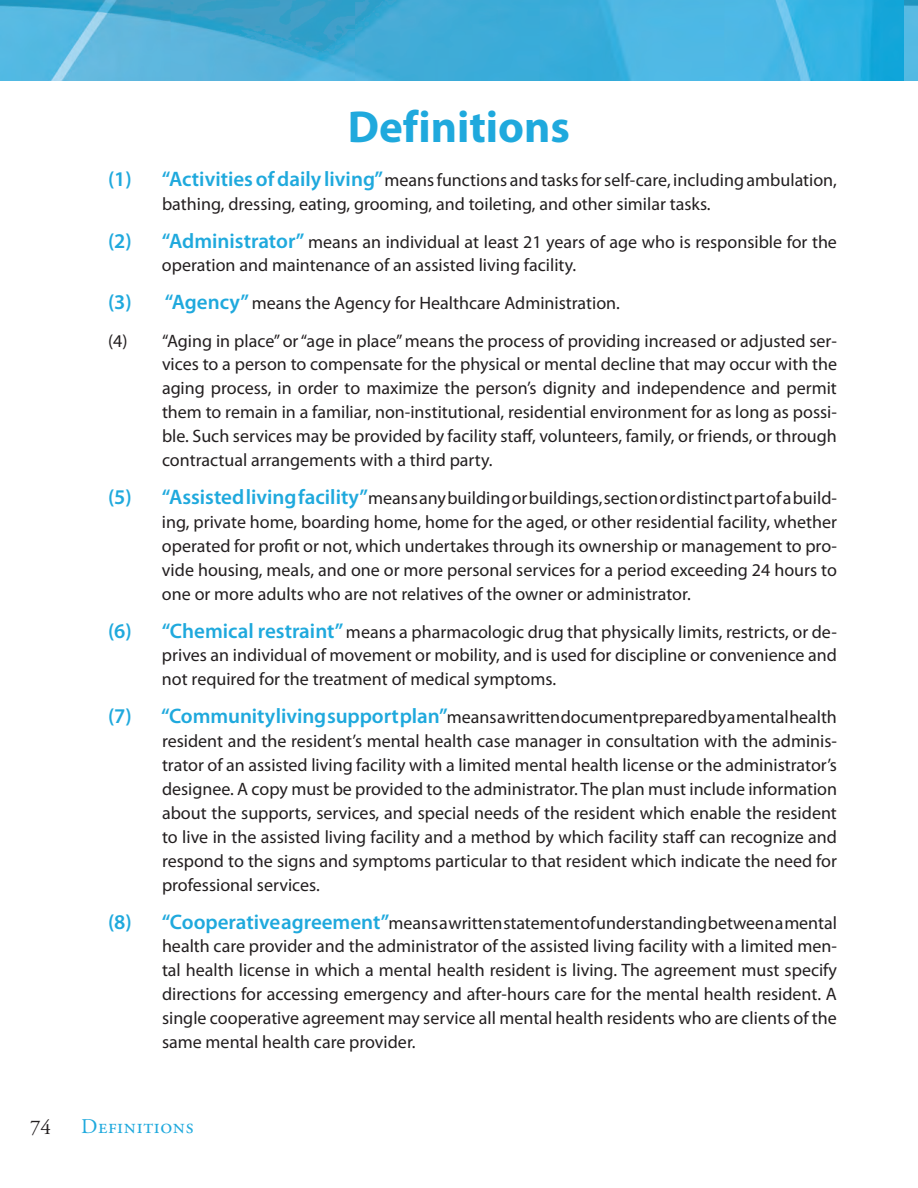
<style>
.page{position:relative;width:918px;height:1188px;background:#fff}
.page>*{position:absolute;margin:0;border:0;box-sizing:border-box;transform-origin:0 0}
.Chapter_title{font:700 45px "Myriad Pro";color:#1fa9dd}
.t1{font:21px "Adobe Garamond Pro";letter-spacing:.03em;color:#1fa9dd}
.t2{font:21px "Adobe Garamond Pro";color:#231f20}
.Body_Paragraph{font:18px/24px "Myriad Pro";color:#231f20;text-align:justify}
.s1{font-weight:600;font-size:21px;color:#1fa9dd}
</style>
<div class="page">
<img style="left:0;top:0;width:904px;height:81px">
<img style="left:904px;top:0;width:14px;height:81px">
<p class="Chapter_title" style="left:348px;top:97px;width:224px">Definitions</p>
<p class="Body_Paragraph" style="left:162px;top:168px;width:677px;text-indent:-54px"><span class="s1">(1) “Activities of daily living”</span> means functions and tasks for self-care, including ambulation, bathing, dressing, eating, grooming, and toileting, and other similar tasks.</p>
<p class="Body_Paragraph" style="left:162px;top:229px;width:677px;text-indent:-54px"><span class="s1">(2) “Administrator”</span> means an individual at least 21 years of age who is responsible for the operation and maintenance of an assisted living facility.</p>
<p class="Body_Paragraph" style="left:108px;top:291px;width:514px"><span class="s1">(3) “Agency”</span> means the Agency for Healthcare Administration.</p>
<p class="Body_Paragraph" style="left:162px;top:328px;width:677px;text-indent:-54px">(4) “Aging in place” or “age in place” means the process of providing increased or adjusted ser&shy;vices to a person to compensate for the physical or mental decline that may occur with the aging process, in order to maximize the person’s dignity and independence and permit them to remain in a familiar, non-institutional, residential environment for as long as possi&shy;ble. Such services may be provided by facility staff, volunteers, family, or friends, or through contractual arrangements with a third party.</p>
<p class="Body_Paragraph" style="left:162px;top:486px;width:677px;text-indent:-54px"><span class="s1">(5) “Assisted living facility”</span> means any building or buildings, section or distinct part of a build&shy;ing, private home, boarding home, home for the aged, or other residential facility, whether operated for profit or not, which undertakes through its ownership or management to pro&shy;vide housing, meals, and one or more personal services for a period exceeding 24 hours to one or more adults who are not relatives of the owner or administrator.</p>
<p class="Body_Paragraph" style="left:162px;top:619px;width:677px;text-indent:-54px"><span class="s1">(6) “Chemical restraint”</span> means a pharmacologic drug that physically limits, restricts, or de&shy;prives an individual of movement or mobility, and is used for discipline or convenience and not required for the treatment of medical symptoms.</p>
<p class="Body_Paragraph" style="left:162px;top:705px;width:677px;text-indent:-54px"><span class="s1">(7) “Community living support plan”</span> means a written document prepared by a mental health resident and the resident’s mental health case manager in consultation with the adminis&shy;trator of an assisted living facility with a limited mental health license or the administrator’s designee. A copy must be provided to the administrator. The plan must include information about the supports, services, and special needs of the resident which enable the resident to live in the assisted living facility and a method by which facility staff can recognize and respond to the signs and symptoms particular to that resident which indicate the need for professional services.</p>
<p class="Body_Paragraph" style="left:162px;top:910px;width:677px;text-indent:-54px"><span class="s1">(8) “Cooperative agreement”</span> means a written statement of understanding between a mental health care provider and the administrator of the assisted living facility with a limited men&shy;tal health license in which a mental health resident is living. The agreement must specify directions for accessing emergency and after-hours care for the mental health resident. A single cooperative agreement may service all mental health residents who are clients of the same mental health care provider.</p>
<p class="t2" style="left:30px;top:1115px;width:22px">74</p>
<p class="t1" style="left:81px;top:1114px;width:114px">Definitions</p>
</div>
